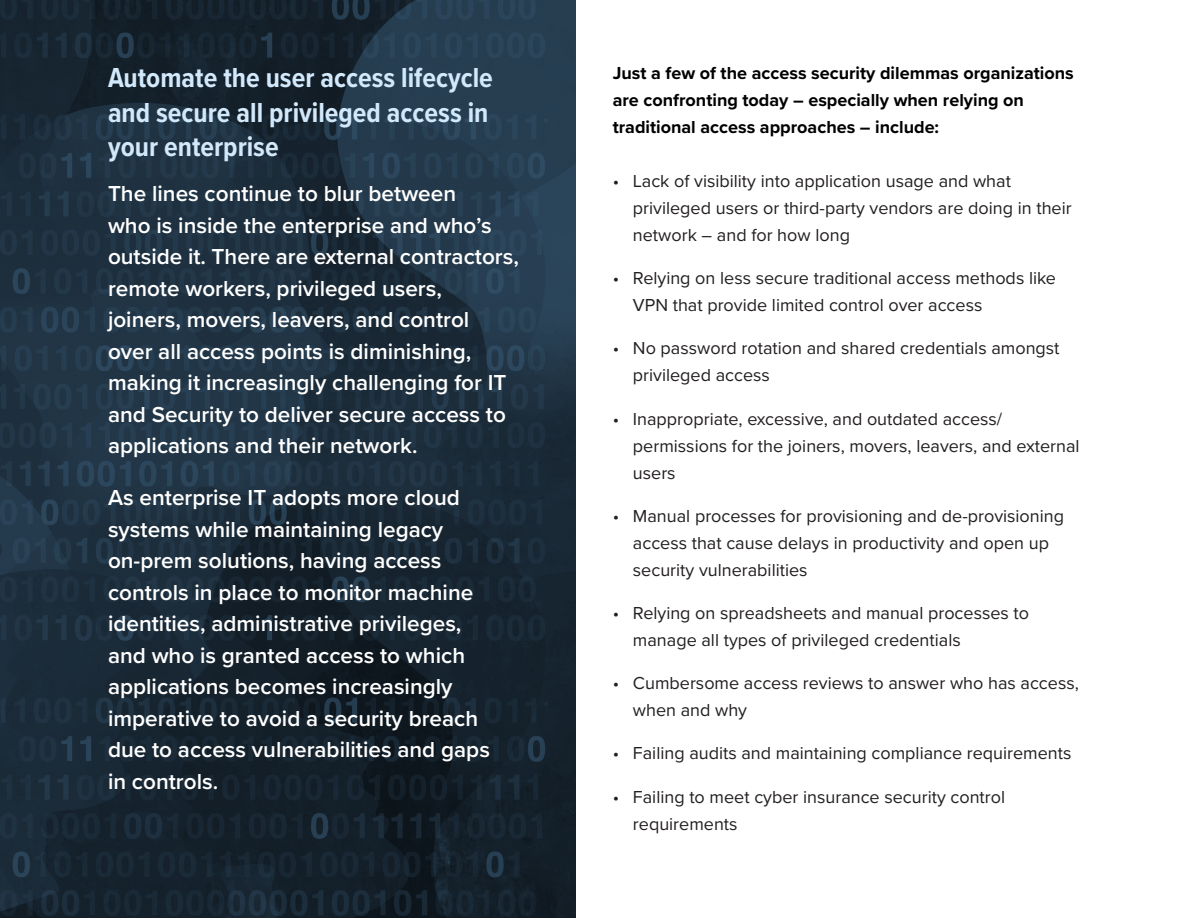
<style>
.page{position:relative;width:1188px;height:918px;background:#fff}
.page>*{position:absolute;margin:0;border:0;box-sizing:border-box;transform-origin:0 0}
.H1-_L{font:700 28.5px/34.5px "Proxima Nova Cond";color:#d2e9fc}
.H2_-_L{font:600 22.5px/31.5px "Proxima Nova";color:#fff}
.t1{font:18px/27px "Proxima Nova";color:#231f20}
.Body_Copy_-_L{font:700 18px/27px "Proxima Nova";color:#000}
</style>
<div class="page">
<svg style="left:0;top:0;width:575px;height:918px;background:#1b2c3a"></svg>
<p class="H1-_L" style="left:108px;top:60px;width:386px">Automate the user access lifecycle and secure all privileged access in your enterprise</p>
<p class="H2_-_L" style="left:108px;top:177px;width:412px">The lines continue to blur between<br>who is inside the enterprise and who’s outside it. There are external contractors, remote workers, privileged users, joiners, movers, leavers, and control over all access points is diminishing, making it increasingly challenging for IT and Security to deliver secure access to applications and their network.</p>
<p class="H2_-_L" style="left:108px;top:481px;width:383px">As enterprise IT adopts more cloud systems while maintaining legacy on-prem solutions, having access controls in place to monitor machine identities, administrative privileges, and who is granted access to which applications becomes increasingly imperative to avoid a security breach due to access vulnerabilities and gaps in controls.</p>
<p class="Body_Copy_-_L" style="left:613px;top:59px;width:463px">Just a few of the access security dilemmas organizations are confronting today – especially when relying on traditional access approaches – include:</p>
<p class="t1" style="left:633px;top:167px;width:440px;text-indent:-20px">• Lack of visibility into application usage and what privileged users or third-party vendors are doing in their network – and for how long</p>
<p class="t1" style="left:633px;top:264px;width:425px;text-indent:-20px">• Relying on less secure traditional access methods like<br>VPN that provide limited control over access</p>
<p class="t1" style="left:633px;top:334px;width:428px;text-indent:-20px">• No password rotation and shared credentials amongst privileged access</p>
<p class="t1" style="left:633px;top:404px;width:448px;text-indent:-20px">• Inappropriate, excessive, and outdated access/ permissions for the joiners, movers, leavers, and external users</p>
<p class="t1" style="left:633px;top:502px;width:433px;text-indent:-20px">• Manual processes for provisioning and de-provisioning access that cause delays in productivity and open up security vulnerabilities</p>
<p class="t1" style="left:633px;top:599px;width:398px;text-indent:-20px">• Relying on spreadsheets and manual processes to manage all types of privileged credentials</p>
<p class="t1" style="left:633px;top:669px;width:447px;text-indent:-20px">• Cumbersome access reviews to answer who has access, when and why</p>
<p class="t1" style="left:613px;top:739px;width:460px">• Failing audits and maintaining compliance requirements</p>
<p class="t1" style="left:633px;top:782px;width:374px;text-indent:-20px">• Failing to meet cyber insurance security control requirements</p>
</div>
